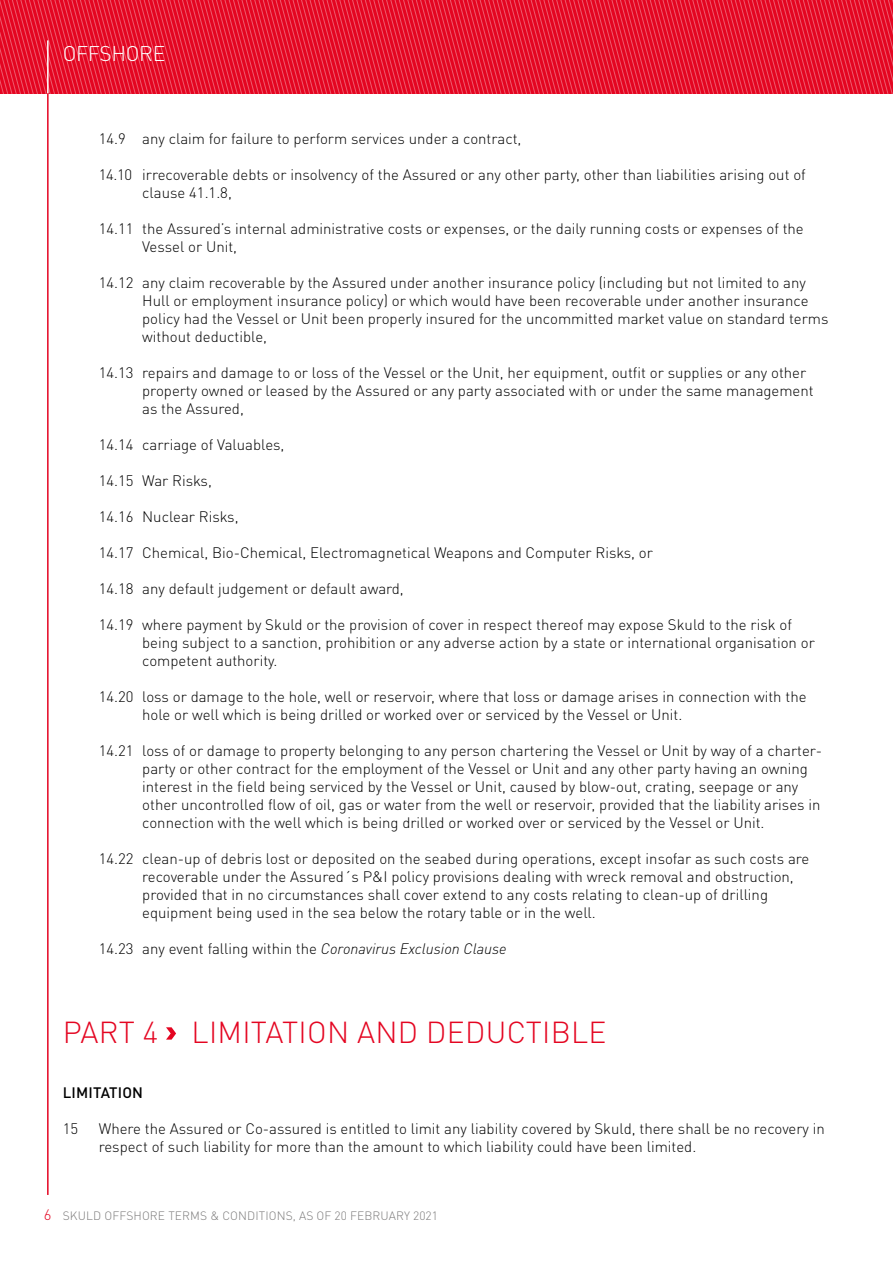
<style>
.page{position:relative;width:893px;height:1263px;background:#fff}
.page>*{position:absolute;margin:0;border:0;box-sizing:border-box;transform-origin:0 0}
.t1{font:300 30px "DIN Pro";letter-spacing:.01em;color:#e40521}
.t2{font:300 21px "DINOT";letter-spacing:-.015em;color:#fff}
.t3{font:300 15px/18px "DINOT";color:#000}
.t4{font:500 15px "DINOT";letter-spacing:.01em;color:#000}
.t5{font:300 15px "DINOT";color:#e40521}
.t6{font:300 12px "DINOT";letter-spacing:.01em;color:#7c7b7b}
.s1{font-style:italic}
</style>
<div class="page">
<svg style="left:0;top:0;width:893px;height:94px;background:#e61933"></svg>
<hr style="left:47px;top:40px;width:2px;height:54px;background:#fff">
<hr style="left:47px;top:94px;width:2px;height:1101px;background:#e40521">
<svg style="left:166px;top:1027px;width:10px;height:12px"></svg>
<h2 class="t2" style="left:63px;top:41px;width:104px">OFFSHORE</h2>
<p class="t3" style="left:99px;top:129px;width:424px">14.9 any claim for failure to perform services under a contract,</p>
<p class="t3" style="left:142px;top:165px;width:665px;text-indent:-43px">14.10 irrecoverable debts or insolvency of the Assured or any other party, other than liabilities arising out of clause 41.1.8,</p>
<p class="t3" style="left:142px;top:219px;width:663px;text-indent:-44px">14.11 the Assured’s internal administrative costs or expenses, or the daily running costs or expenses of the<br>Vessel or Unit,</p>
<p class="t3" style="left:142px;top:273px;width:688px;text-indent:-44px">14.12 any claim recoverable by the Assured under another insurance policy (including but not limited to any Hull or employment insurance policy) or which would have been recoverable under another insurance policy had the Vessel or Unit been properly insured for the uncommitted market value on standard terms without deductible,</p>
<p class="t3" style="left:142px;top:363px;width:673px;text-indent:-44px">14.13 repairs and damage to or loss of the Vessel or the Unit, her equipment, outfit or supplies or any other property owned or leased by the Assured or any party associated with or under the same management as the Assured,</p>
<p class="t3" style="left:99px;top:435px;width:187px">14.14 carriage of Valuables,</p>
<p class="t3" style="left:99px;top:471px;width:115px">14.15 War Risks,</p>
<p class="t3" style="left:99px;top:507px;width:141px">14.16 Nuclear Risks,</p>
<p class="t3" style="left:99px;top:543px;width:556px">14.17 Chemical, Bio-Chemical, Electromagnetical Weapons and Computer Risks, or</p>
<p class="t3" style="left:99px;top:579px;width:307px">14.18 any default judgement or default award,</p>
<p class="t3" style="left:142px;top:615px;width:674px;text-indent:-43px">14.19 where payment by Skuld or the provision of cover in respect thereof may expose Skuld to the risk of being subject to a sanction, prohibition or any adverse action by a state or international organisation or competent authority.</p>
<p class="t3" style="left:142px;top:687px;width:666px;text-indent:-44px">14.20 loss or damage to the hole, well or reservoir, where that loss or damage arises in connection with the hole or well which is being drilled or worked over or serviced by the Vessel or Unit.</p>
<p class="t3" style="left:142px;top:741px;width:681px;text-indent:-44px">14.21 loss of or damage to property belonging to any person chartering the Vessel or Unit by way of a charter&shy;party or other contract for the employment of the Vessel or Unit and any other party having an owning interest in the field being serviced by the Vessel or Unit, caused by blow-out, crating, seepage or any other uncontrolled flow of oil, gas or water from the well or reservoir, provided that the liability arises in connection with the well which is being drilled or worked over or serviced by the Vessel or Unit.</p>
<p class="t3" style="left:142px;top:849px;width:669px;text-indent:-44px">14.22 clean-up of debris lost or deposited on the seabed during operations, except insofar as such costs are recoverable under the Assured´s P&amp;I policy provisions dealing with wreck removal and obstruction, provided that in no circumstances shall cover extend to any costs relating to clean-up of drilling equipment being used in the sea below the rotary table or in the well.</p>
<p class="t3" style="left:99px;top:939px;width:409px">14.23 any event falling within the <span class="s1">Coronavirus Exclusion Clause</span></p>
<h1 class="t1" style="left:63px;top:1011px;width:545px">PART 4 LIMITATION AND DEDUCTIBLE</h1>
<p class="t4" style="left:63px;top:1083px;width:82px">LIMITATION</p>
<p class="t3" style="left:63px;top:1119px;width:17px">15</p>
<p class="t3" style="left:99px;top:1119px;width:728px">Where the Assured or Co-assured is entitled to limit any liability covered by Skuld, there shall be no recovery in respect of such liability for more than the amount to which liability could have been limited.</p>
<p class="t5" style="left:44px;top:1206px;width:9px">6</p>
<p class="t6" style="left:63px;top:1209px;width:377px">SKULD OFFSHORE TERMS &amp; CONDITIONS, AS OF 20 FEBRUARY 2021</p>
</div>
